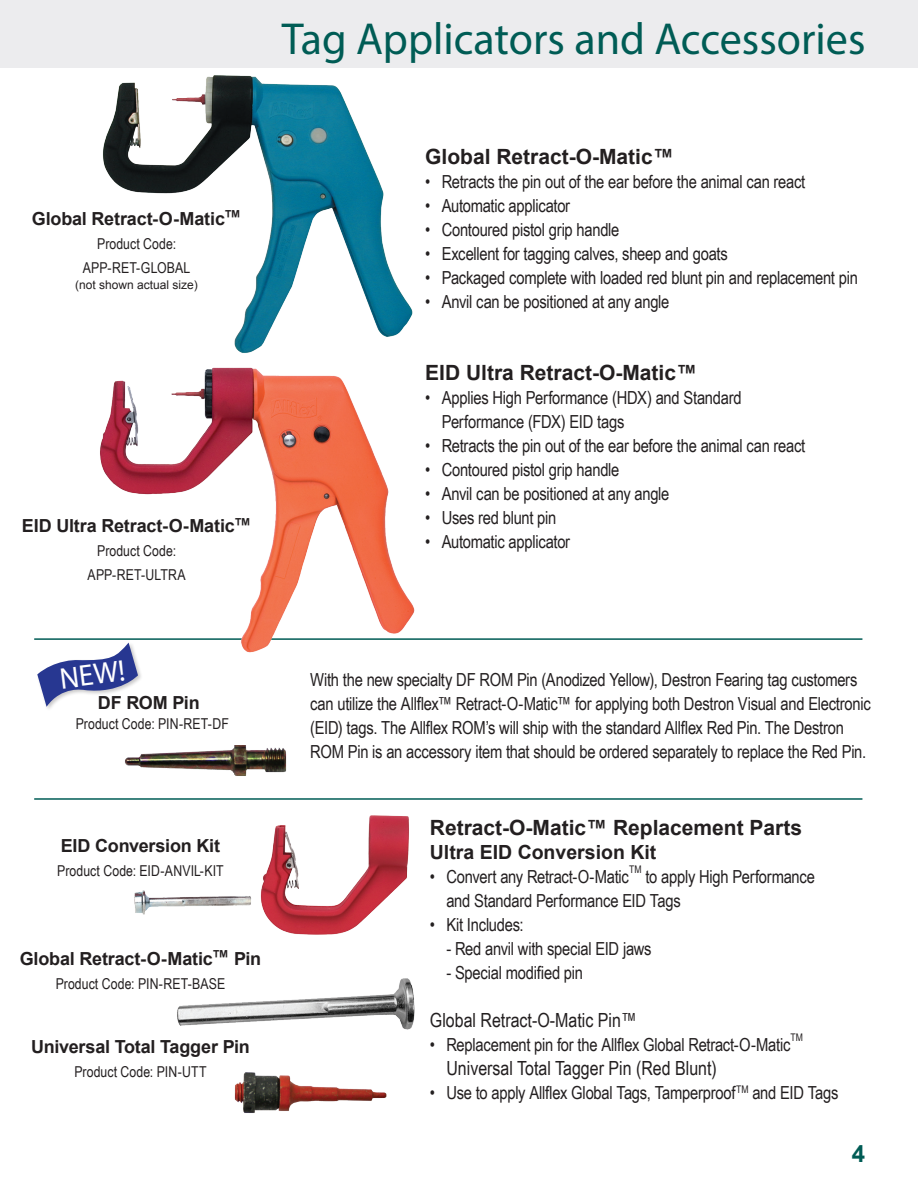
<style>
.page{position:relative;width:918px;height:1188px;background:#fff}
.page>*{position:absolute;margin:0;border:0;box-sizing:border-box;transform-origin:0 0}
.t1{font:45px "Myriad Pro";color:#005c55}
.t2{font:30px "Myriad Pro";color:#fff}
.t3{font:700 24px "Arial";color:#005c55}
.t4{font:700 21px "Arial";color:#231f20}
.t5{font:19.5px "Arial Narrow";color:#231f20}
.t6{font:700 19.5px "Arial";color:#231f20}
.t7{font:18px/24px "Arial Narrow";letter-spacing:-.015em;color:#231f20}
.t8{font:700 18px "Arial";letter-spacing:-.01em;color:#231f20}
.t9{font:15px/24px "Arial Narrow";letter-spacing:.005em;color:#231f20;text-align:center}
.t10{font:12px "Arial";color:#231f20}
.t11{font:10.5px "Arial Narrow";color:#231f20}
</style>
<div class="page">
<div style="left:0;top:0;width:918px;height:68px;background:#ececee"></div>
<hr style="left:34px;top:798px;width:828px;height:2px;background:#005c55">
<hr style="left:34px;top:638px;width:828px;height:2px;background:#005c55">
<img style="left:94px;top:75px;width:331px;height:578px">
<div style="left:36px;top:642px;width:108px;height:70px;background:#fff"></div>
<svg style="left:37px;top:643px;width:101px;height:64px"></svg>
<img style="left:234px;top:1072px;width:153px;height:41px">
<img style="left:125px;top:745px;width:162px;height:31px">
<img style="left:134px;top:815px;width:281px;height:215px">
<h1 class="t1" style="left:282px;top:11px;width:585px">Tag Applicators and Accessories</h1>
<p class="t8" style="left:32px;top:206px;width:211px">Global Retract-O-Matic™</p>
<p class="t9" style="left:83px;top:231px;width:109px">Product Code:<br>APP-RET-GLOBAL</p>
<p class="t10" style="left:75px;top:277px;width:124px">(not shown actual size)</p>
<p class="t8" style="left:22px;top:514px;width:231px">EID Ultra Retract-O-Matic™</p>
<p class="t9" style="left:88px;top:538px;width:100px">Product Code:<br>APP-RET-ULTRA</p>
<h2 class="t2" style="left:58px;top:660px;width:67px;rotate:-7deg">NEW!</h2>
<p class="t8" style="left:98px;top:691px;width:103px">DF ROM Pin</p>
<p class="t9" style="left:76px;top:711px;width:155px">Product Code: PIN-RET-DF</p>
<p class="t8" style="left:61px;top:834px;width:161px">EID Conversion Kit</p>
<p class="t9" style="left:57px;top:858px;width:168px">Product Code: EID-ANVIL-KIT</p>
<p class="t8" style="left:20px;top:947px;width:243px">Global Retract-O-Matic™ Pin</p>
<p class="t9" style="left:56px;top:971px;width:171px">Product Code: PIN-RET-BASE</p>
<p class="t8" style="left:31px;top:1035px;width:220px">Universal Total Tagger Pin</p>
<p class="t9" style="left:74px;top:1059px;width:134px">Product Code: PIN-UTT</p>
<p class="t4" style="left:425px;top:143px;width:250px">Global Retract-O-Matic™</p>
<p class="t7" style="left:425px;top:169px;width:382px">• Retracts the pin out of the ear before the animal can react</p>
<p class="t7" style="left:425px;top:193px;width:147px">• Automatic applicator</p>
<p class="t7" style="left:425px;top:217px;width:196px">• Contoured pistol grip handle</p>
<p class="t7" style="left:425px;top:241px;width:304px">• Excellent for tagging calves, sheep and goats</p>
<p class="t7" style="left:425px;top:265px;width:434px">• Packaged complete with loaded red blunt pin and replacement pin</p>
<p class="t7" style="left:425px;top:289px;width:246px">• Anvil can be positioned at any angle</p>
<p class="t4" style="left:425px;top:359px;width:273px">EID Ultra Retract-O-Matic™</p>
<p class="t7" style="left:442px;top:385px;width:301px;text-indent:-17px">• Applies High Performance (HDX) and Standard<br>Performance (FDX) EID tags</p>
<p class="t7" style="left:425px;top:433px;width:382px">• Retracts the pin out of the ear before the animal can react</p>
<p class="t7" style="left:425px;top:457px;width:196px">• Contoured pistol grip handle</p>
<p class="t7" style="left:425px;top:481px;width:246px">• Anvil can be positioned at any angle</p>
<p class="t7" style="left:425px;top:505px;width:133px">• Uses red blunt pin</p>
<p class="t7" style="left:425px;top:529px;width:147px">• Automatic applicator</p>
<p class="t7" style="left:310px;top:667px;width:562px">With the new specialty DF ROM Pin (Anodized Yellow), Destron Fearing tag customers can utilize the Allflex™ Retract-O-Matic™ for applying both Destron Visual and Electronic (EID) tags. The Allflex ROM’s will ship with the standard Allflex Red Pin. The Destron ROM Pin is an accessory item that should be ordered separately to replace the Red Pin.</p>
<p class="t4" style="left:430px;top:814px;width:374px">Retract-O-Matic™ Replacement Parts</p>
<p class="t6" style="left:430px;top:839px;width:228px">Ultra EID Conversion Kit</p>
<p class="t7" style="left:430px;top:864px;width:201px">• Convert any Retract-O-Matic</p>
<p class="t11" style="left:629px;top:861px;width:14px">TM</p>
<p class="t7" style="left:446px;top:864px;width:370px;text-indent:199px">to apply High Performance and Standard Performance EID Tags</p>
<p class="t7" style="left:430px;top:912px;width:95px">• Kit Includes:</p>
<p class="t7" style="left:446px;top:936px;width:207px">- Red anvil with special EID jaws</p>
<p class="t7" style="left:446px;top:960px;width:138px">- Special modified pin</p>
<p class="t5" style="left:430px;top:1006px;width:209px">Global Retract-O-Matic Pin™</p>
<p class="t7" style="left:430px;top:1032px;width:362px">• Replacement pin for the Allflex Global Retract-O-Matic</p>
<p class="t11" style="left:791px;top:1029px;width:14px">TM</p>
<p class="t5" style="left:446px;top:1054px;width:272px">Universal Total Tagger Pin (Red Blunt)</p>
<p class="t7" style="left:430px;top:1080px;width:410px">• Use to apply Allflex Global Tags, Tamperproof<sup>TM</sup> and EID Tags</p>
<h3 class="t3" style="left:852px;top:1137px;width:15px">4</h3>
</div>
